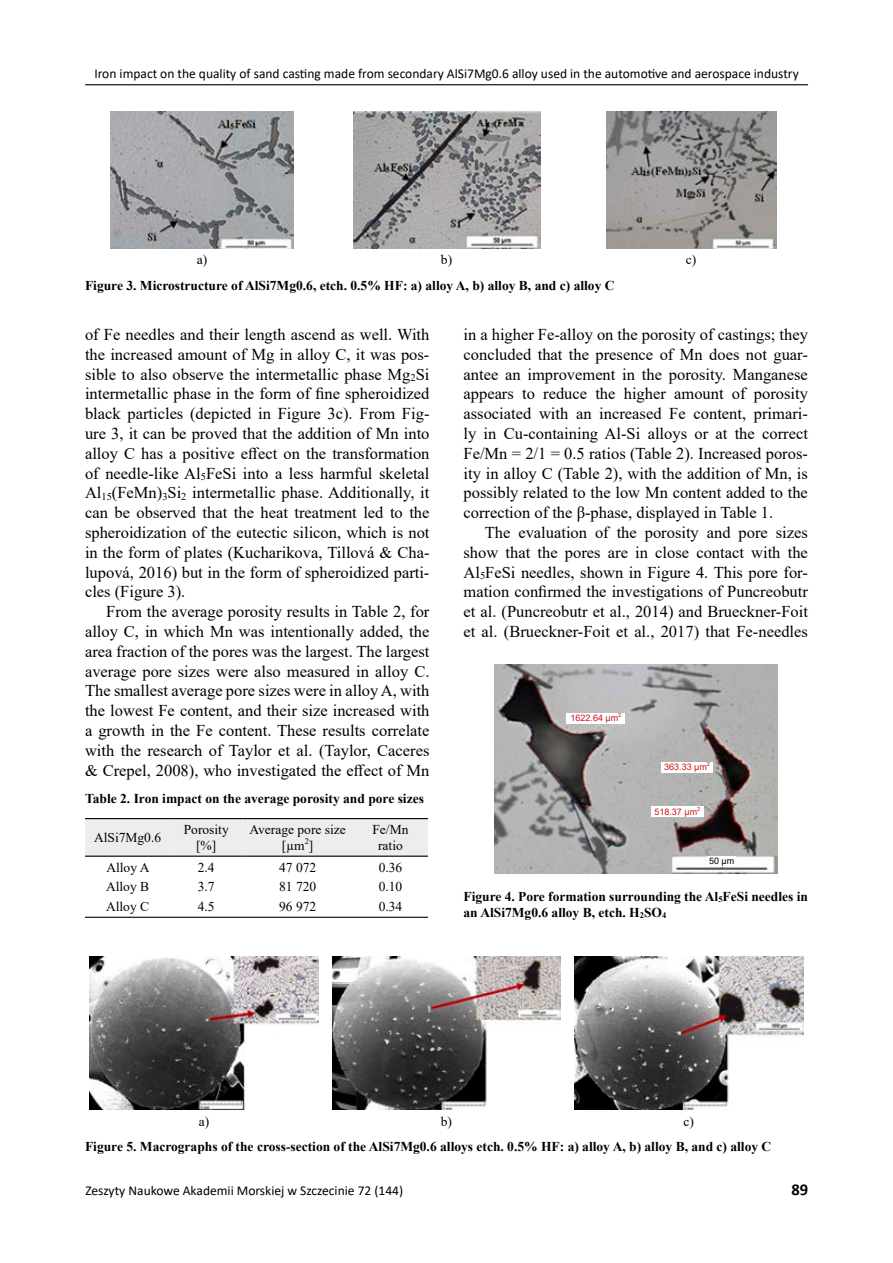
<style>
.page{position:relative;width:893px;height:1263px;background:#fff}
.page>*{position:absolute;margin:0;border:0;box-sizing:border-box;transform-origin:0 0}
.t1{font:16.5px/19.8px "Times New Roman";color:#000;text-align:justify}
.t2{font:700 16.5px "Calibri";color:#000}
.t3{font:700 13.5px/16.2px "Times New Roman";color:#000}
.t4{font:13.5px "Calibri";color:#000}
.t5{font:13.5px/16.2px "Times New Roman";color:#000;text-align:center}
.t6{font:9px "Arial";color:#cd1719}
.t7{font:9px "Arial";color:#000}
.t8{font:8.55px "Times New Roman";color:#000}
.t9{font:5.7px "Arial";color:#cd1719}
</style>
<div class="page">
<hr style="left:85px;top:84px;width:723px;height:1px;background:#000">
<img style="left:111px;top:112px;width:182px;height:136px">
<img style="left:353px;top:112px;width:187px;height:136px">
<img style="left:606px;top:112px;width:170px;height:136px">
<img style="left:90px;top:956px;width:228px;height:153px">
<img style="left:332px;top:956px;width:229px;height:153px">
<img style="left:574px;top:956px;width:229px;height:153px">
<div style="left:85px;top:819px;width:343px;height:37px;background:#ededec"></div>
<hr style="left:85px;top:917px;width:85px;height:1px;background:#000">
<hr style="left:170px;top:917px;width:72px;height:1px;background:#000">
<hr style="left:242px;top:917px;width:111px;height:1px;background:#000">
<hr style="left:353px;top:917px;width:75px;height:1px;background:#000">
<hr style="left:85px;top:818px;width:85px;height:1px;background:#000">
<hr style="left:170px;top:818px;width:72px;height:1px;background:#000">
<hr style="left:242px;top:818px;width:111px;height:1px;background:#000">
<hr style="left:353px;top:818px;width:75px;height:1px;background:#000">
<hr style="left:85px;top:856px;width:85px;height:1px;background:#000">
<hr style="left:170px;top:856px;width:72px;height:1px;background:#000">
<hr style="left:242px;top:856px;width:111px;height:1px;background:#000">
<hr style="left:353px;top:856px;width:75px;height:1px;background:#000">
<img style="left:494px;top:664px;width:283px;height:210px">
<div style="left:567px;top:713px;width:58px;height:11px;background:#fff"></div>
<div style="left:662px;top:762px;width:51px;height:10px;background:#fff"></div>
<div style="left:651px;top:806px;width:53px;height:11px;background:#fff"></div>
<div style="left:707px;top:856px;width:29px;height:11px;background:#fff"></div>
<p class="t4" style="left:94px;top:64px;width:706px">Iron impact on the quality of sand casting made from secondary AlSi7Mg0.6 alloy used in the automotive and aerospace industry</p>
<p class="t5" style="left:197px;top:251px;width:12px">a)</p>
<p class="t5" style="left:441px;top:251px;width:13px">b)</p>
<p class="t5" style="left:686px;top:251px;width:12px">c)</p>
<p class="t3" style="left:85px;top:277px;width:531px">Figure 3. Microstructure of AlSi7Mg0.6, etch. 0.5% HF: a) alloy A, b) alloy B, and c) alloy C</p>
<p class="t1" style="left:85px;top:324px;width:346px">of Fe needles and their length ascend as well. With the increased amount of Mg in alloy C, it was pos&shy;sible to also observe the intermetallic phase Mg<sub>2</sub>Si intermetallic phase in the form of fine spheroidized black particles (depicted in Figure 3c). From Fig&shy;ure 3, it can be proved that the addition of Mn into alloy C has a positive effect on the transformation of needle-like Al<sub>5</sub>FeSi into a less harmful skeletal Al<sub>15</sub>(FeMn)<sub>3</sub>Si<sub>2</sub> intermetallic phase. Additionally, it can be observed that the heat treatment led to the spheroidization of the eutectic silicon, which is not in the form of plates (Kucharikova, Tillová &amp; Cha&shy;lupová, 2016) but in the form of spheroidized parti&shy;cles (Figure 3).</p>
<p class="t1" style="left:85px;top:601px;width:346px;text-indent:21px">From the average porosity results in Table 2, for alloy C, in which Mn was intentionally added, the area fraction of the pores was the largest. The largest average pore sizes were also measured in alloy C.<br>The smallest average pore sizes were in alloy A, with the lowest Fe content, and their size increased with a growth in the Fe content. These results correlate with the research of Taylor et al. (Taylor, Caceres &amp; Crepel, 2008), who investigated the effect of Mn</p>
<p class="t3" style="left:85px;top:790px;width:340px">Table 2. Iron impact on the average porosity and pore sizes</p>
<p class="t5" style="left:94px;top:829px;width:69px">AlSi7Mg0.6</p>
<p class="t5" style="left:184px;top:821px;width:47px">Porosity [%]</p>
<p class="t5" style="left:249px;top:821px;width:98px">Average pore size [µm ]</p>
<p class="t5" style="left:372px;top:821px;width:38px">Fe/Mn ratio</p>
<p class="t8" style="left:305px;top:835px;width:6px">2</p>
<p class="t5" style="left:106px;top:858px;width:45px">Alloy A</p>
<p class="t5" style="left:198px;top:858px;width:18px">2.4</p>
<p class="t5" style="left:279px;top:858px;width:39px">47 072</p>
<p class="t5" style="left:379px;top:858px;width:25px">0.36</p>
<p class="t5" style="left:106px;top:878px;width:45px">Alloy B</p>
<p class="t5" style="left:198px;top:878px;width:18px">3.7</p>
<p class="t5" style="left:279px;top:878px;width:39px">81 720</p>
<p class="t5" style="left:379px;top:878px;width:25px">0.10</p>
<p class="t5" style="left:106px;top:898px;width:45px">Alloy C</p>
<p class="t5" style="left:198px;top:898px;width:18px">4.5</p>
<p class="t5" style="left:279px;top:898px;width:39px">96 972</p>
<p class="t5" style="left:379px;top:898px;width:25px">0.34</p>
<p class="t1" style="left:463px;top:324px;width:346px">in a higher Fe-alloy on the porosity of castings; they concluded that the presence of Mn does not guar&shy;antee an improvement in the porosity. Manganese appears to reduce the higher amount of porosity associated with an increased Fe content, primari&shy;ly in Cu-containing Al-Si alloys or at the correct Fe/Mn = 2/1 = 0.5 ratios (Table 2). Increased poros&shy;ity in alloy C (Table 2), with the addition of Mn, is possibly related to the low Mn content added to the correction of the β-phase, displayed in Table 1.</p>
<p class="t1" style="left:463px;top:522px;width:346px;text-indent:21px">The evaluation of the porosity and pore sizes show that the pores are in close contact with the Al<sub>5</sub>FeSi needles, shown in Figure 4. This pore for&shy;mation confirmed the investigations of Puncreobutr et al. (Puncreobutr et al., 2014) and Brueckner-Foit et al. (Brueckner-Foit et al., 2017) that Fe-needles</p>
<p class="t6" style="left:570px;top:712px;width:52px">1622.64 μm<sup>2</sup></p>
<p class="t6" style="left:664px;top:760px;width:44px">363.33 μm</p>
<p class="t9" style="left:707px;top:760px;width:5px">2</p>
<p class="t6" style="left:654px;top:805px;width:44px">518.37 μm</p>
<p class="t9" style="left:697px;top:805px;width:5px">2</p>
<p class="t7" style="left:709px;top:855px;width:27px">50 μm</p>
<p class="t3" style="left:463px;top:888px;width:346px">Figure 4. Pore formation surrounding the Al<sub>5</sub>FeSi needles in an AlSi7Mg0.6 alloy B, etch. H<sub>2</sub>SO<sub>4</sub></p>
<p class="t5" style="left:199px;top:1113px;width:12px">a)</p>
<p class="t5" style="left:441px;top:1113px;width:13px">b)</p>
<p class="t5" style="left:684px;top:1113px;width:12px">c)</p>
<p class="t3" style="left:85px;top:1138px;width:688px">Figure 5. Macrographs of the cross-section of the AlSi7Mg0.6 alloys etch. 0.5% HF: a) alloy A, b) alloy B, and c) alloy C</p>
<p class="t4" style="left:85px;top:1181px;width:319px">Zeszyty Naukowe Akademii Morskiej w Szczecinie 72 (144)</p>
<p class="t2" style="left:792px;top:1177px;width:18px">89</p>
</div>
